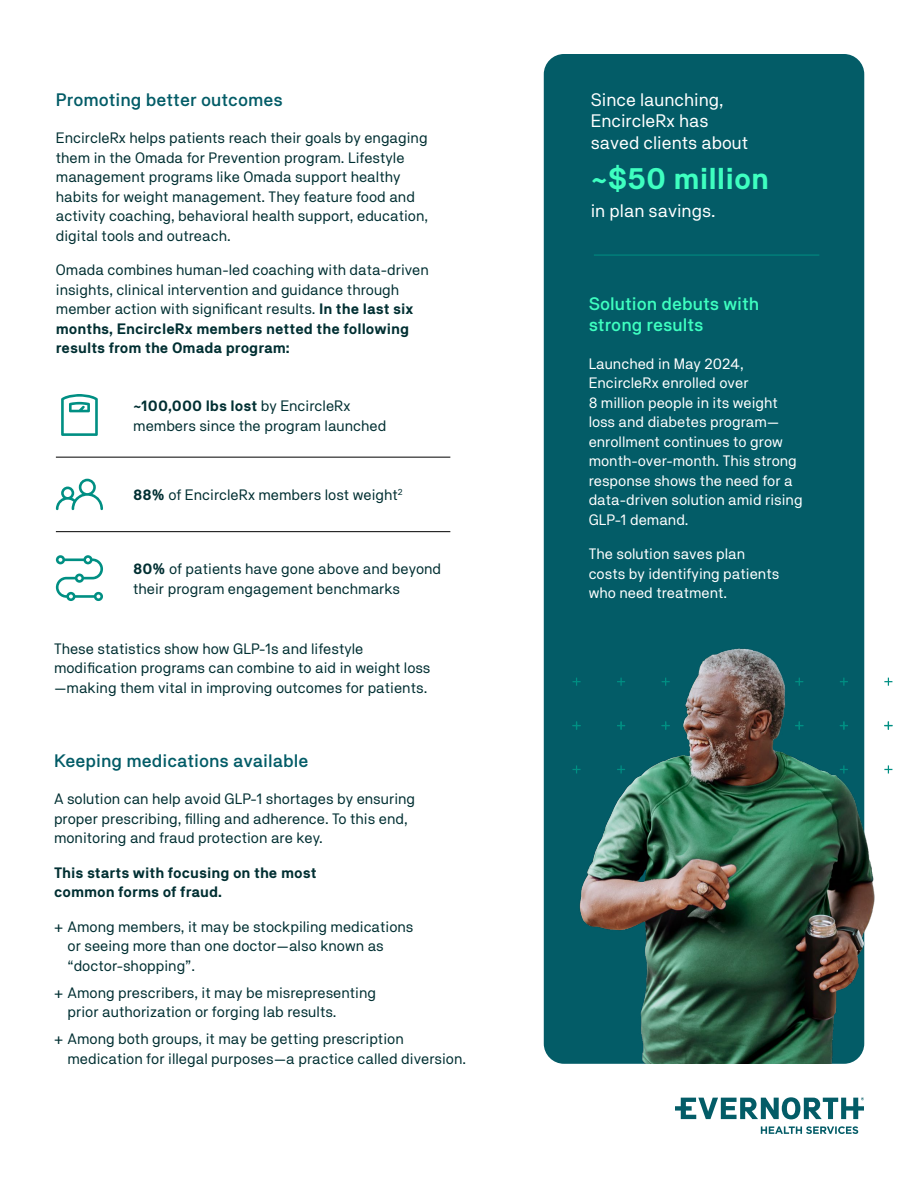
<style>
.page{position:relative;width:918px;height:1188px;background:#fff}
.page>*{position:absolute;margin:0;border:0;box-sizing:border-box;transform-origin:0 0}
.t1{font:700 30px "NB Akademie";color:#3effc0}
.t2{font:18px/21.6px "NB Akademie";color:#fff}
.t3{font:500 18px "NB Akademie";color:#035c67}
.t4{font:500 18px/21.6px "NB Akademie";color:#3effc0}
.t5{font:15px/19.5px "NB Akademie";color:#002f32}
.t6{font:15px/19.5px "NB Akademie";color:#fff}
.t7{font:700 15px/19.5px "NB Akademie";color:#002f32}
.s1{font-weight:700}
</style>
<div class="page">
<svg style="left:675px;top:1097px;width:189px;height:37px"></svg>
<div style="left:544px;top:54px;width:320px;height:1010px;background:#035c67;border-radius:20px"></div>
<img style="left:545px;top:598px;width:348px;height:466px">
<hr style="left:594px;top:255px;width:225px;height:1px;background:#008f83">
<hr style="left:56px;top:457px;width:394px;height:1px;background:#000">
<hr style="left:56px;top:531px;width:394px;height:1px;background:#000">
<svg style="left:61px;top:394px;width:37px;height:42px"></svg>
<svg style="left:56px;top:479px;width:47px;height:31px"></svg>
<svg style="left:56px;top:555px;width:47px;height:46px"></svg>
<p class="t3" style="left:56px;top:89px;width:228px">Promoting better outcomes</p>
<p class="t5" style="left:56px;top:128px;width:374px">EncircleRx helps patients reach their goals by engaging them in the Omada for Prevention program. Lifestyle management programs like Omada support healthy habits for weight management. They feature food and activity coaching, behavioral health support, education, digital tools and outreach.</p>
<p class="t5" style="left:56px;top:260px;width:375px">Omada combines human-led coaching with data-driven insights, clinical intervention and guidance through member action with significant results. <span class="s1">In the last six months, EncircleRx members netted the following results from the Omada program:</span></p>
<p class="t5" style="left:133px;top:396px;width:255px"><span class="s1">~100,000 lbs lost</span> by EncircleRx members since the program launched</p>
<p class="t5" style="left:133px;top:485px;width:271px"><span class="s1">88%</span> of EncircleRx members lost weight<sup>2</sup></p>
<p class="t5" style="left:133px;top:559px;width:310px"><span class="s1">80%</span> of patients have gone above and beyond their program engagement benchmarks</p>
<p class="t5" style="left:54px;top:639px;width:378px">These statistics show how GLP-1s and lifestyle modification programs can combine to aid in weight loss —making them vital in improving outcomes for patients.</p>
<p class="t3" style="left:54px;top:750px;width:256px">Keeping medications available</p>
<p class="t5" style="left:54px;top:789px;width:363px">A solution can help avoid GLP-1 shortages by ensuring proper prescribing, filling and adherence. To this end, monitoring and fraud protection are key.</p>
<p class="t7" style="left:54px;top:863px;width:264px">This starts with focusing on the most common forms of fraud.</p>
<p class="t5" style="left:68px;top:917px;width:347px;text-indent:-14px">+ Among members, it may be stockpiling medications or seeing more than one doctor—also known as “doctor-shopping”.</p>
<p class="t5" style="left:68px;top:983px;width:310px;text-indent:-14px">+ Among prescribers, it may be misrepresenting prior authorization or forging lab results.</p>
<p class="t5" style="left:68px;top:1029px;width:400px;text-indent:-14px">+ Among both groups, it may be getting prescription medication for illegal purposes—a practice called diversion.</p>
<p class="t2" style="left:591px;top:88px;width:159px">Since launching,<br>EncircleRx has saved clients about</p>
<h1 class="t1" style="left:591px;top:160px;width:180px">~$50 million</h1>
<p class="t2" style="left:591px;top:200px;width:126px">in plan savings.</p>
<p class="t4" style="left:589px;top:292px;width:172px">Solution debuts with strong results</p>
<p class="t6" style="left:589px;top:354px;width:215px">Launched in May 2024,<br>EncircleRx enrolled over<br>8 million people in its weight loss and diabetes program— enrollment continues to grow month-over-month. This strong response shows the need for a data-driven solution amid rising<br>GLP-1 demand.</p>
<p class="t6" style="left:589px;top:544px;width:192px">The solution saves plan costs by identifying patients who need treatment.</p>
</div>
